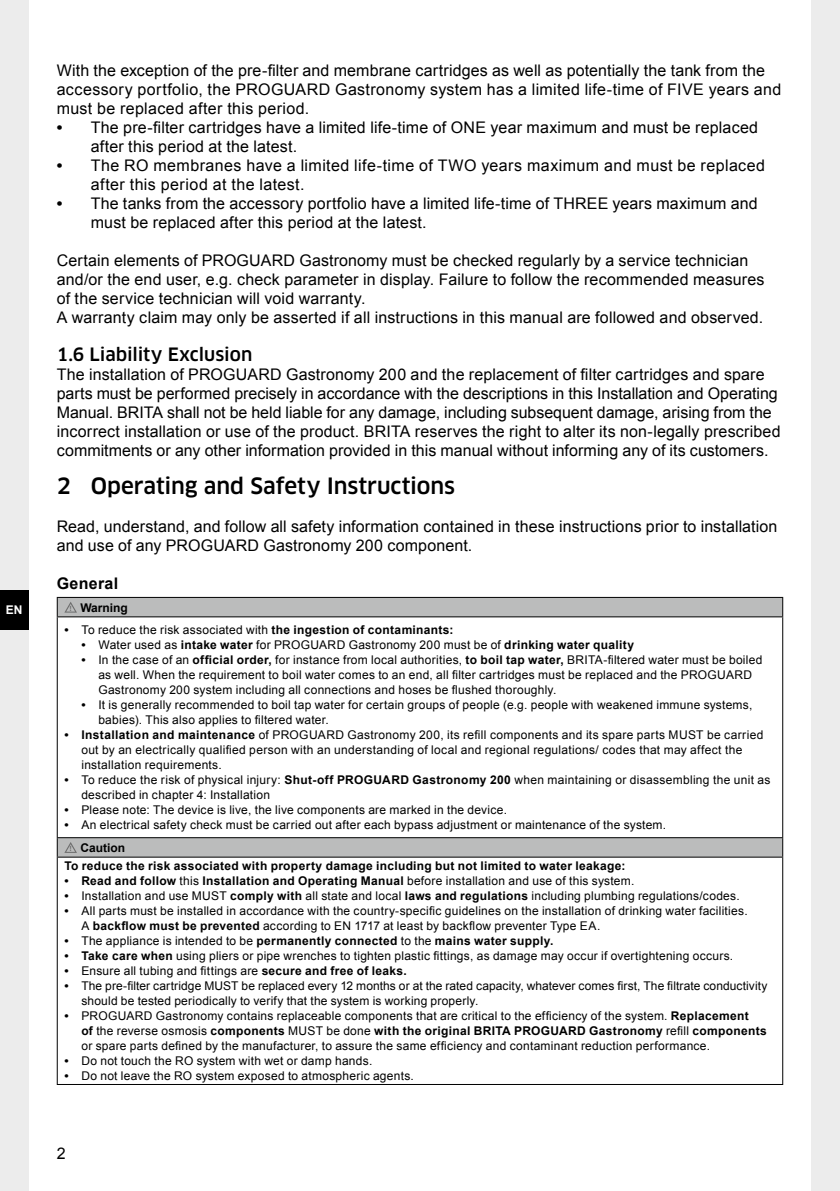
<style>
.page{position:relative;width:840px;height:1191px;background:#fff}
.page>*{position:absolute;margin:0;border:0;box-sizing:border-box;transform-origin:0 0}
.US1_-_Headline{font:500 22px "Clan Pro";letter-spacing:-.005em;color:#000}
.US3{font:500 18px "Clan Pro";letter-spacing:-.005em;color:#000}
.GS{font:16px/19px "Arial";letter-spacing:.01em;color:#000}
.GS-2{font:700 16px "Arial";letter-spacing:.02em;color:#000}
.t1{font:12px/15px "Arial";letter-spacing:.02em;color:#000}
.Tabelle_fett{font:700 12px "Arial";letter-spacing:.025em;color:#000}
.Tabelle_fett-2{font:700 12px "Arial";color:#000}
.t2{font:700 12px "Arial";color:#fff}
.Tabelle_mager{font:700 7.2px "Arial";color:#6e6e6e}
.s1{font-weight:700}
.s2{font-weight:400}
</style>
<div class="page">
<div style="left:0;top:0;width:28px;height:1191px;background:#ececec"></div>
<div style="left:0;top:590px;width:28px;height:39px;background:#000"></div>
<div style="left:811px;top:0;width:28px;height:1191px;background:#ececec"></div>
<svg style="left:58px;top:598px;width:723px;height:258px"></svg>
<hr style="left:57px;top:597px;width:725px;height:1px;background:#000">
<svg style="left:57px;top:598px;width:1px;height:18px"></svg>
<svg style="left:781px;top:598px;width:1px;height:18px"></svg>
<hr style="left:57px;top:616px;width:725px;height:1px;background:#000">
<hr style="left:57px;top:617px;width:1px;height:220px;background:#000">
<hr style="left:781px;top:617px;width:1px;height:220px;background:#000">
<hr style="left:57px;top:837px;width:725px;height:1px;background:#000">
<svg style="left:57px;top:838px;width:1px;height:18px"></svg>
<svg style="left:781px;top:838px;width:1px;height:18px"></svg>
<hr style="left:57px;top:856px;width:725px;height:1px;background:#000">
<hr style="left:57px;top:857px;width:1px;height:227px;background:#000">
<hr style="left:781px;top:857px;width:1px;height:227px;background:#000">
<hr style="left:57px;top:1084px;width:725px;height:1px;background:#000">
<svg style="left:64px;top:601px;width:13px;height:11px"></svg>
<svg style="left:64px;top:842px;width:13px;height:11px"></svg>
<p class="t2" style="left:6px;top:602px;width:18px">EN</p>
<p class="GS" style="left:57px;top:61px;width:725px">With the exception of the pre-filter and membrane cartridges as well as potentially the tank from the accessory portfolio, the PROGUARD Gastronomy system has a limited life-time of FIVE years and must be replaced after this period.</p>
<p class="GS" style="left:91px;top:118px;width:668px;text-indent:-34px"><span class="s1">•</span> The pre-filter cartridges have a limited life-time of ONE year maximum and must be replaced after this period at the latest.</p>
<p class="GS" style="left:91px;top:156px;width:675px;text-indent:-34px"><span class="s1">•</span> The RO membranes have a limited life-time of TWO years maximum and must be replaced after this period at the latest.</p>
<p class="GS" style="left:91px;top:194px;width:668px;text-indent:-34px"><span class="s1">•</span> The tanks from the accessory portfolio have a limited life-time of THREE years maximum and must be replaced after this period at the latest.</p>
<p class="GS" style="left:57px;top:251px;width:709px">Certain elements of PROGUARD Gastronomy must be checked regularly by a service technician and/or the end user, e.g. check parameter in display. Failure to follow the recommended measures of the service technician will void warranty.</p>
<p class="GS" style="left:57px;top:308px;width:707px">A warranty claim may only be asserted if all instructions in this manual are followed and observed.</p>
<p class="US3" style="left:57px;top:344px;width:197px">1.6 Liability Exclusion</p>
<p class="GS" style="left:57px;top:365px;width:725px">The installation of PROGUARD Gastronomy 200 and the replacement of filter cartridges and spare parts must be performed precisely in accordance with the descriptions in this Installation and Operating Manual. BRITA shall not be held liable for any damage, including subsequent damage, arising from the incorrect installation or use of the product. BRITA reserves the right to alter its non-legally prescribed commitments or any other information provided in this manual without informing any of its customers.</p>
<p class="US1_-_Headline" style="left:57px;top:473px;width:399px">2 Operating and Safety Instructions</p>
<p class="GS" style="left:57px;top:517px;width:721px">Read, understand, and follow all safety information contained in these instructions prior to installation and use of any PROGUARD Gastronomy 200 component.</p>
<p class="GS-2" style="left:57px;top:573px;width:63px">General</p>
<p class="Tabelle_mager" style="left:69px;top:604px;width:4px">!</p>
<p class="Tabelle_fett-2" style="left:80px;top:599px;width:49px">Warning</p>
<p class="t1" style="left:64px;top:622px;width:390px"><span class="s1">•</span> To reduce the risk associated with <span class="s1">the ingestion of contaminants:</span></p>
<p class="t1" style="left:81px;top:637px;width:554px"><span class="s1">•</span> Water used as <span class="s1">intake water</span> for PROGUARD Gastronomy 200 must be of <span class="s1">drinking water quality</span></p>
<p class="t1" style="left:98px;top:652px;width:665px;text-indent:-17px"><span class="s1">•</span> In the case of an <span class="s1">official order,</span> for instance from local authorities, <span class="s1">to boil tap water,</span> BRITA-filtered water must be boiled as well. When the requirement to boil water comes to an end, all filter cartridges must be replaced and the PROGUARD<br>Gastronomy 200 system including all connections and hoses be flushed thoroughly.</p>
<p class="t1" style="left:98px;top:697px;width:655px;text-indent:-17px"><span class="s1">•</span> It is generally recommended to boil tap water for certain groups of people (e.g. people with weakened immune systems, babies). This also applies to filtered water.</p>
<p class="t1" style="left:81px;top:727px;width:683px;text-indent:-17px"><span class="s1">• Installation and maintenance</span> of PROGUARD Gastronomy 200, its refill components and its spare parts MUST be carried out by an electrically qualified person with an understanding of local and regional regulations/ codes that may affect the installation requirements.</p>
<p class="t1" style="left:81px;top:772px;width:690px;text-indent:-17px"><span class="s1">•</span> To reduce the risk of physical injury: <span class="s1">Shut-off PROGUARD Gastronomy 200</span> when maintaining or disassembling the unit as described in chapter 4: Installation</p>
<p class="t1" style="left:64px;top:802px;width:444px"><span class="s1">•</span> Please note: The device is live, the live components are marked in the device.</p>
<p class="t1" style="left:64px;top:817px;width:603px"><span class="s1">•</span> An electrical safety check must be carried out after each bypass adjustment or maintenance of the system.</p>
<p class="Tabelle_mager" style="left:69px;top:844px;width:4px">!</p>
<p class="Tabelle_fett-2" style="left:80px;top:839px;width:46px">Caution</p>
<p class="Tabelle_fett" style="left:64px;top:858px;width:562px">To reduce the risk associated with property damage including but not limited to water leakage:</p>
<p class="Tabelle_fett" style="left:64px;top:873px;width:571px">• Read and follow <span class="s2">this</span> Installation and Operating Manual <span class="s2">before installation and use of this system.</span></p>
<p class="t1" style="left:64px;top:888px;width:676px"><span class="s1">•</span> Installation and use MUST <span class="s1">comply with</span> all state and local <span class="s1">laws and regulations</span> including plumbing regulations/codes.</p>
<p class="t1" style="left:81px;top:903px;width:667px;text-indent:-17px"><span class="s1">•</span> All parts must be installed in accordance with the country-specific guidelines on the installation of drinking water facilities.<br>A <span class="s1">backflow must be prevented</span> according to EN 1717 at least by backflow preventer Type EA.</p>
<p class="Tabelle_fett" style="left:64px;top:933px;width:490px">• <span class="s2">The appliance is intended to be</span> permanently connected <span class="s2">to the</span> mains water supply.</p>
<p class="t1" style="left:64px;top:948px;width:670px"><span class="s1">• Take care when</span> using pliers or pipe wrenches to tighten plastic fittings, as damage may occur if overtightening occurs.</p>
<p class="t1" style="left:64px;top:963px;width:344px"><span class="s1">•</span> Ensure all tubing and fittings are <span class="s1">secure and free of leaks.</span></p>
<p class="t1" style="left:81px;top:978px;width:687px;text-indent:-17px"><span class="s1">•</span> The pre-filter cartridge MUST be replaced every 12 months or at the rated capacity, whatever comes first, The filtrate conductivity should be tested periodically to verify that the system is working properly.</p>
<p class="t1" style="left:81px;top:1008px;width:686px;text-indent:-17px"><span class="s1">•</span> PROGUARD Gastronomy contains replaceable components that are critical to the efficiency of the system. <span class="s1">Replacement<br>of</span> the reverse osmosis <span class="s1">components</span> MUST be done <span class="s1">with the original BRITA PROGUARD Gastronomy</span> refill <span class="s1">components </span>or spare parts defined by the manufacturer, to assure the same efficiency and contaminant reduction performance.</p>
<p class="t1" style="left:64px;top:1053px;width:309px"><span class="s1">•</span> Do not touch the RO system with wet or damp hands.</p>
<p class="t1" style="left:64px;top:1068px;width:351px"><span class="s1">•</span> Do not leave the RO system exposed to atmospheric agents.</p>
<h3 class="GS" style="left:57px;top:1144px;width:10px">2</h3>
</div>
